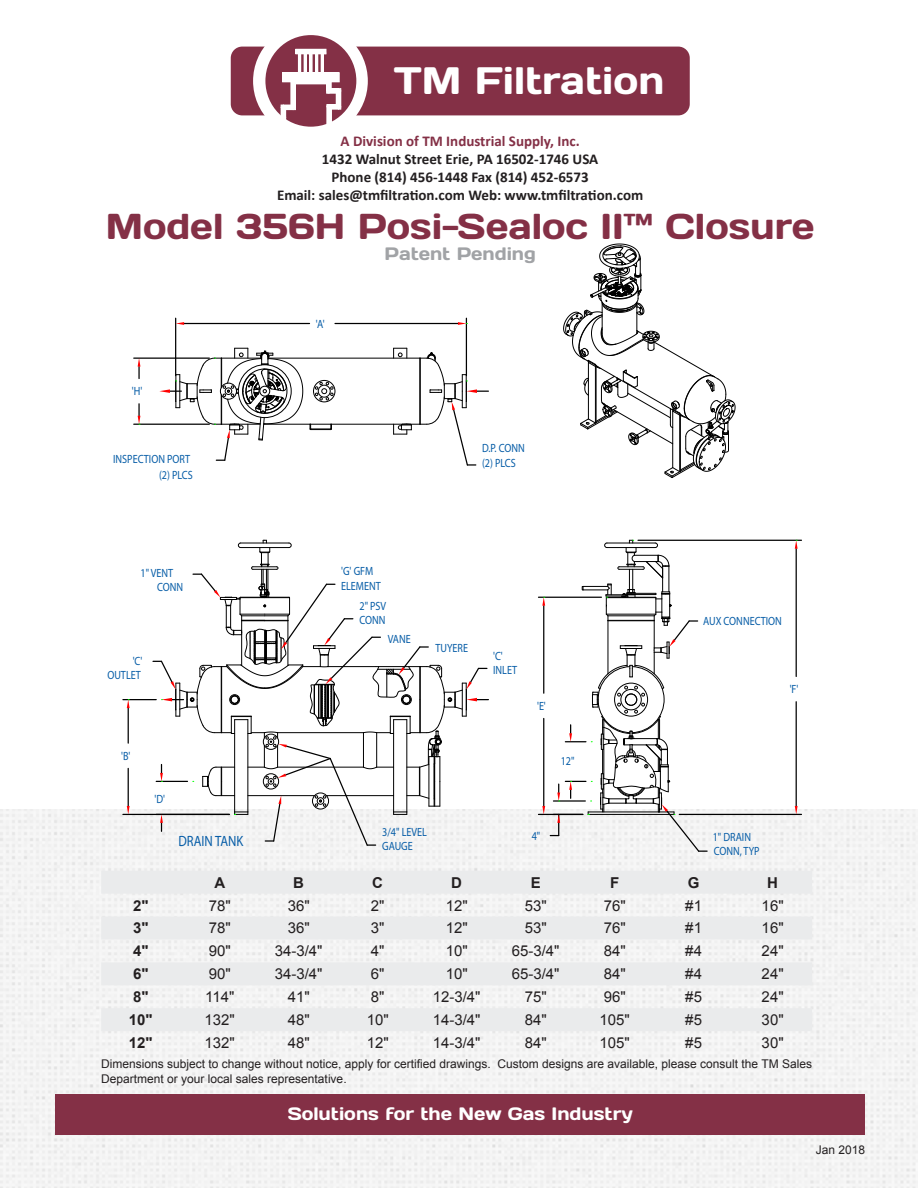
<style>
.page{position:relative;width:918px;height:1188px;background:#fff}
.page>*{position:absolute;margin:0;border:0;box-sizing:border-box;transform-origin:0 0}
.t1{font:38.25px "Days";color:#fff}
.t2{font:36px "Days";color:#843046}
.t3{font:18px "Days";color:#fff}
.t4{font:18px "Days";color:#a1a3a6}
.t5{font:15px "Arial";color:#231f20}
.t6{font:700 15px/18px "Calibri";color:#231f20;text-align:center}
.t7{font:700 15px "Calibri";color:#843046}
.t8{font:700 15px "Arial";color:#231f20}
.t9{font:15px "Myriad Pro";color:#075da7;scale:.85 1}
.t10{font:12px/14.4px "Arial";color:#231f20}
.t11{font:12px/14.1px "Myriad Pro";color:#075da7;scale:.85 1}
</style>
<div class="page">
<div style="left:0;top:809px;width:918px;height:378px;background:#f3f3f3"></div>
<div style="left:231px;top:47px;width:459px;height:68px;background:#843046;border-radius:11px"></div>
<svg style="left:253px;top:35px;width:115px;height:92px"></svg>
<div style="left:283px;top:73px;width:56px;height:9px;background:#fff"></div>
<div style="left:55px;top:1094px;width:810px;height:40px;background:#843046"></div>
<hr style="left:269px;top:358px;width:151px;height:1px;background:#000">
<hr style="left:331px;top:424px;width:71px;height:1px;background:#000">
<div style="left:313px;top:380px;width:22px;height:22px;border:1px solid #000;border-radius:50%"></div>
<svg style="left:563px;top:243px;width:173px;height:235px"></svg>
<hr style="left:175px;top:318px;width:1px;height:58px;background:#000">
<hr style="left:466px;top:318px;width:1px;height:58px;background:#000">
<hr style="left:184px;top:323px;width:126px;height:1px;background:#000">
<hr style="left:335px;top:323px;width:123px;height:1px;background:#000">
<hr style="left:538px;top:814px;width:45px;height:1px;background:#000">
<hr style="left:538px;top:597px;width:63px;height:1px;background:#000">
<hr style="left:679px;top:814px;width:122px;height:1px;background:#000">
<hr style="left:638px;top:540px;width:163px;height:1px;background:#000">
<hr style="left:796px;top:702px;width:1px;height:104px;background:#000">
<hr style="left:796px;top:549px;width:1px;height:127px;background:#000">
<hr style="left:123px;top:814px;width:106px;height:1px;background:#000">
<hr style="left:123px;top:699px;width:33px;height:1px;background:#000">
<hr style="left:128px;top:768px;width:1px;height:38px;background:#000">
<hr style="left:128px;top:708px;width:1px;height:35px;background:#000">
<hr style="left:134px;top:358px;width:75px;height:1px;background:#000">
<hr style="left:134px;top:424px;width:75px;height:1px;background:#000">
<svg style="left:176px;top:322px;width:8px;height:3px"></svg>
<svg style="left:795px;top:806px;width:3px;height:8px"></svg>
<svg style="left:127px;top:806px;width:3px;height:8px"></svg>
<svg style="left:138px;top:358px;width:2px;height:21px"></svg>
<svg style="left:393px;top:348px;width:95px;height:118px"></svg>
<svg style="left:458px;top:322px;width:9px;height:3px"></svg>
<svg style="left:795px;top:540px;width:3px;height:9px"></svg>
<svg style="left:542px;top:540px;width:165px;height:313px"></svg>
<svg style="left:153px;top:540px;width:335px;height:307px"></svg>
<svg style="left:127px;top:699px;width:3px;height:9px"></svg>
<svg style="left:159px;top:348px;width:175px;height:113px"></svg>
<svg style="left:138px;top:404px;width:2px;height:21px"></svg>
<svg style="left:101px;top:871px;width:711px;height:160px;fill:#eaebec"></svg>
<h1 class="t1" style="left:394px;top:56px;width:272px">TM Filtration</h1>
<p class="t7" style="left:341px;top:131px;width:241px">A Division of TM Industrial Supply, Inc.</p>
<p class="t6" style="left:277px;top:150px;width:368px">1432 Walnut Street Erie, PA 16502-1746 USA<br>Phone (814) 456-1448 Fax (814) 452-6573<br>Email: sales@tmfiltration.com Web: www.tmfiltration.com</p>
<p class="t2" style="left:106px;top:203px;width:710px">Model 356H Posi-Sealoc II™ Closure</p>
<p class="t4" style="left:385px;top:242px;width:153px">Patent Pending</p>
<p class="t11" style="left:132px;top:384px;width:14px">'H'</p>
<p class="t11" style="left:113px;top:451px;width:95px;line-height:15.8px;text-align:right">INSPECTION PORT (2) PLCS</p>
<p class="t11" style="left:316px;top:316px;width:12px">'A'</p>
<p class="t11" style="left:482px;top:440px;width:52px;line-height:15.8px">D.P. CONN (2) PLCS</p>
<p class="t11" style="left:157px;top:566px;width:32px;text-indent:-16px">1" VENT<br>CONN</p>
<p class="t11" style="left:341px;top:564px;width:48px">'G' GFM<br>ELEMENT</p>
<p class="t11" style="left:359px;top:599px;width:33px">2" PSV<br>CONN</p>
<p class="t11" style="left:388px;top:631px;width:29px">VANE</p>
<p class="t11" style="left:436px;top:641px;width:40px">TUYERE</p>
<p class="t11" style="left:107px;top:653px;width:43px;text-align:right">'C'<br>OUTLET</p>
<p class="t11" style="left:493px;top:648px;width:30px">'C'<br>INLET</p>
<p class="t11" style="left:537px;top:699px;width:12px">'E'</p>
<p class="t11" style="left:703px;top:613px;width:94px">AUX CONNECTION</p>
<p class="t11" style="left:790px;top:682px;width:12px">'F'</p>
<p class="t11" style="left:121px;top:749px;width:12px">'B'</p>
<p class="t11" style="left:154px;top:791px;width:14px">'D'</p>
<p class="t11" style="left:561px;top:754px;width:18px">12"</p>
<p class="t11" style="left:382px;top:825px;width:54px">3/4" LEVEL<br>GAUGE</p>
<p class="t11" style="left:532px;top:829px;width:12px">4"</p>
<p class="t11" style="left:713px;top:829px;width:57px">1" DRAIN<br>CONN, TYP</p>
<p class="t9" style="left:178px;top:832px;width:78px">DRAIN TANK</p>
<p class="t8" style="left:215px;top:872px;width:12px">A</p>
<p class="t8" style="left:293px;top:872px;width:12px">B</p>
<p class="t8" style="left:372px;top:872px;width:12px">C</p>
<p class="t8" style="left:451px;top:872px;width:12px">D</p>
<p class="t8" style="left:531px;top:872px;width:12px">E</p>
<p class="t8" style="left:610px;top:872px;width:11px">F</p>
<p class="t8" style="left:688px;top:872px;width:13px">G</p>
<p class="t8" style="left:767px;top:872px;width:12px">H</p>
<p class="t8" style="left:133px;top:895px;width:17px">2"</p>
<p class="t5" style="left:209px;top:895px;width:24px">78"</p>
<p class="t5" style="left:288px;top:895px;width:24px">36"</p>
<p class="t5" style="left:371px;top:895px;width:15px">2"</p>
<p class="t5" style="left:446px;top:895px;width:24px">12"</p>
<p class="t5" style="left:525px;top:895px;width:24px">53"</p>
<p class="t5" style="left:604px;top:895px;width:24px">76"</p>
<p class="t5" style="left:685px;top:895px;width:18px">#1</p>
<p class="t5" style="left:762px;top:895px;width:24px">16"</p>
<p class="t8" style="left:133px;top:918px;width:17px">3"</p>
<p class="t5" style="left:209px;top:918px;width:24px">78"</p>
<p class="t5" style="left:288px;top:918px;width:24px">36"</p>
<p class="t5" style="left:371px;top:918px;width:15px">3"</p>
<p class="t5" style="left:446px;top:918px;width:24px">12"</p>
<p class="t5" style="left:525px;top:918px;width:24px">53"</p>
<p class="t5" style="left:604px;top:918px;width:24px">76"</p>
<p class="t5" style="left:685px;top:918px;width:18px">#1</p>
<p class="t5" style="left:762px;top:918px;width:24px">16"</p>
<p class="t8" style="left:133px;top:941px;width:17px">4"</p>
<p class="t5" style="left:209px;top:941px;width:24px">90"</p>
<p class="t5" style="left:275px;top:941px;width:49px">34-3/4"</p>
<p class="t5" style="left:371px;top:941px;width:15px">4"</p>
<p class="t5" style="left:446px;top:941px;width:24px">10"</p>
<p class="t5" style="left:512px;top:941px;width:49px">65-3/4"</p>
<p class="t5" style="left:604px;top:941px;width:24px">84"</p>
<p class="t5" style="left:685px;top:941px;width:18px">#4</p>
<p class="t5" style="left:762px;top:941px;width:24px">24"</p>
<p class="t8" style="left:133px;top:964px;width:17px">6"</p>
<p class="t5" style="left:209px;top:964px;width:24px">90"</p>
<p class="t5" style="left:275px;top:964px;width:49px">34-3/4"</p>
<p class="t5" style="left:371px;top:964px;width:15px">6"</p>
<p class="t5" style="left:446px;top:964px;width:24px">10"</p>
<p class="t5" style="left:512px;top:964px;width:49px">65-3/4"</p>
<p class="t5" style="left:604px;top:964px;width:24px">84"</p>
<p class="t5" style="left:685px;top:964px;width:18px">#4</p>
<p class="t5" style="left:762px;top:964px;width:24px">24"</p>
<p class="t8" style="left:133px;top:987px;width:17px">8"</p>
<p class="t5" style="left:205px;top:987px;width:31px">114"</p>
<p class="t5" style="left:288px;top:987px;width:24px">41"</p>
<p class="t5" style="left:371px;top:987px;width:15px">8"</p>
<p class="t5" style="left:433px;top:987px;width:49px">12-3/4"</p>
<p class="t5" style="left:525px;top:987px;width:24px">75"</p>
<p class="t5" style="left:604px;top:987px;width:24px">96"</p>
<p class="t5" style="left:685px;top:987px;width:18px">#5</p>
<p class="t5" style="left:762px;top:987px;width:24px">24"</p>
<p class="t8" style="left:129px;top:1010px;width:25px">10"</p>
<p class="t5" style="left:205px;top:1010px;width:32px">132"</p>
<p class="t5" style="left:288px;top:1010px;width:24px">48"</p>
<p class="t5" style="left:367px;top:1010px;width:24px">10"</p>
<p class="t5" style="left:433px;top:1010px;width:49px">14-3/4"</p>
<p class="t5" style="left:525px;top:1010px;width:24px">84"</p>
<p class="t5" style="left:600px;top:1010px;width:32px">105"</p>
<p class="t5" style="left:685px;top:1010px;width:18px">#5</p>
<p class="t5" style="left:762px;top:1010px;width:24px">30"</p>
<p class="t8" style="left:129px;top:1033px;width:25px">12"</p>
<p class="t5" style="left:205px;top:1033px;width:32px">132"</p>
<p class="t5" style="left:288px;top:1033px;width:24px">48"</p>
<p class="t5" style="left:367px;top:1033px;width:24px">12"</p>
<p class="t5" style="left:433px;top:1033px;width:49px">14-3/4"</p>
<p class="t5" style="left:525px;top:1033px;width:24px">84"</p>
<p class="t5" style="left:600px;top:1033px;width:32px">105"</p>
<p class="t5" style="left:685px;top:1033px;width:18px">#5</p>
<p class="t5" style="left:762px;top:1033px;width:24px">30"</p>
<p class="t10" style="left:101px;top:1057px;width:712px">Dimensions subject to change without notice, apply for certified drawings. Custom designs are available, please consult the TM Sales<br>Department or your local sales representative.</p>
<p class="t3" style="left:288px;top:1103px;width:347px">Solutions for the New Gas Industry</p>
<p class="t10" style="left:816px;top:1143px;width:51px">Jan 2018</p>
</div>
